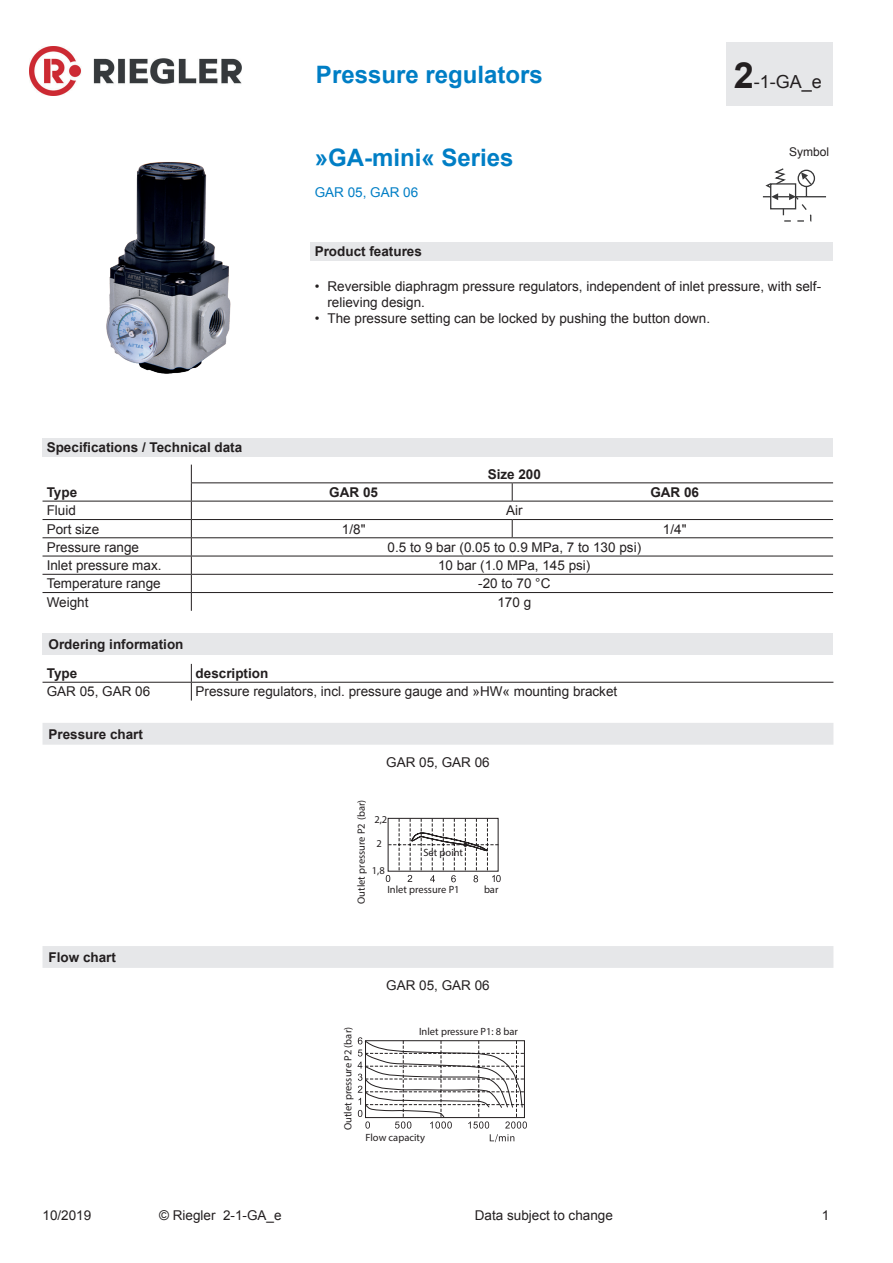
<style>
.page{position:relative;width:893px;height:1263px;background:#fff}
.page>*{position:absolute;margin:0;border:0;box-sizing:border-box;transform-origin:0 0}
.t1{font:700 24px "Arial";color:#007ec5}
.t2{font:18px "Arial";color:#231f20}
.t3{font:13.5px/16.2px "Arial";color:#231f20}
.t4{font:700 13.5px/28.7px "Arial";color:#231f20}
.t5{font:13.5px "Arial";color:#007ec5}
.t6{font:12px "Arial";color:#231f20}
.t7{font:10.5px "Myriad Pro";color:#231f20}
.s1{font-weight:700;font-size:36px}
</style>
<div class="page">
<div style="left:727px;top:43px;width:106px;height:63px;background:#e6e7e9"></div>
<img style="left:29px;top:47px;width:212px;height:48px">
<div style="left:310px;top:242px;width:523px;height:19px;background:#e6e7e9"></div>
<div style="left:43px;top:438px;width:790px;height:18px;background:#e6e7e9"></div>
<svg style="left:512px;top:483px;width:1px;height:18px"></svg>
<hr style="left:43px;top:501px;width:148px;height:1px;background:#231f20">
<hr style="left:191px;top:501px;width:321px;height:1px;background:#231f20">
<hr style="left:512px;top:501px;width:321px;height:1px;background:#231f20">
<hr style="left:43px;top:519px;width:148px;height:1px;background:#231f20">
<hr style="left:191px;top:519px;width:321px;height:1px;background:#231f20">
<hr style="left:512px;top:519px;width:321px;height:1px;background:#231f20">
<svg style="left:512px;top:520px;width:1px;height:17px"></svg>
<hr style="left:43px;top:537px;width:148px;height:1px;background:#231f20">
<hr style="left:191px;top:537px;width:321px;height:1px;background:#231f20">
<hr style="left:512px;top:537px;width:321px;height:1px;background:#231f20">
<hr style="left:43px;top:556px;width:148px;height:1px;background:#231f20">
<hr style="left:191px;top:556px;width:321px;height:1px;background:#231f20">
<hr style="left:512px;top:556px;width:321px;height:1px;background:#231f20">
<hr style="left:43px;top:574px;width:148px;height:1px;background:#231f20">
<hr style="left:191px;top:574px;width:321px;height:1px;background:#231f20">
<hr style="left:512px;top:574px;width:321px;height:1px;background:#231f20">
<hr style="left:43px;top:592px;width:148px;height:1px;background:#231f20">
<hr style="left:191px;top:592px;width:321px;height:1px;background:#231f20">
<svg style="left:191px;top:465px;width:1px;height:146px"></svg>
<hr style="left:512px;top:592px;width:321px;height:1px;background:#231f20">
<hr style="left:191px;top:482px;width:321px;height:1px;background:#231f20">
<hr style="left:512px;top:482px;width:321px;height:1px;background:#231f20">
<div style="left:43px;top:633px;width:790px;height:22px;background:#e6e7e9"></div>
<hr style="left:43px;top:682px;width:148px;height:1px;background:#231f20">
<hr style="left:191px;top:682px;width:642px;height:1px;background:#231f20">
<svg style="left:191px;top:664px;width:1px;height:36px"></svg>
<svg style="left:762px;top:168px;width:64px;height:54px"></svg>
<img style="left:106px;top:162px;width:125px;height:212px">
<div style="left:43px;top:723px;width:790px;height:22px;background:#e6e7e9"></div>
<div style="left:43px;top:946px;width:790px;height:22px;background:#e6e7e9"></div>
<svg style="left:386px;top:818px;width:115px;height:64px"></svg>
<svg style="left:490px;top:1134px;width:24px;height:8px"></svg>
<svg style="left:358px;top:1037px;width:169px;height:91px"></svg>
<h1 class="t1" style="left:316px;top:59px;width:228px">Pressure regulators</h1>
<h2 class="t2" style="left:734px;top:69px;width:90px"><span class="s1">2</span>-1-GA_e</h2>
<h1 class="t1" style="left:315px;top:142px;width:200px">»GA-mini« Series</h1>
<p class="t5" style="left:315px;top:184px;width:105px">GAR 05, GAR 06</p>
<p class="t6" style="left:789px;top:144px;width:42px">Symbol</p>
<p class="t4" style="left:47px;top:433px;width:197px">Specifications / Technical data</p>
<p class="t4" style="left:315px;top:238px;width:109px">Product features</p>
<p class="t3" style="left:327px;top:278px;width:495px;text-indent:-13px">• Reversible diaphragm pressure regulators, independent of inlet pressure, with self&shy;relieving design.</p>
<p class="t3" style="left:315px;top:311px;width:397px">• The pressure setting can be locked by pushing the button down.</p>
<p class="t4" style="left:488px;top:460px;width:55px">Size 200</p>
<p class="t4" style="left:47px;top:478px;width:32px">Type</p>
<p class="t4" style="left:329px;top:478px;width:50px">GAR 05</p>
<p class="t4" style="left:650px;top:478px;width:50px">GAR 06</p>
<p class="t3" style="left:47px;top:502px;width:31px">Fluid</p>
<p class="t3" style="left:506px;top:502px;width:18px">Air</p>
<p class="t3" style="left:47px;top:521px;width:54px">Port size</p>
<p class="t3" style="left:342px;top:521px;width:25px">1/8"</p>
<p class="t3" style="left:663px;top:521px;width:25px">1/4"</p>
<p class="t3" style="left:47px;top:539px;width:94px">Pressure range</p>
<p class="t3" style="left:387px;top:539px;width:255px">0.5 to 9 bar (0.05 to 0.9 MPa, 7 to 130 psi)</p>
<p class="t3" style="left:47px;top:557px;width:116px">Inlet pressure max.</p>
<p class="t3" style="left:438px;top:557px;width:154px">10 bar (1.0 MPa, 145 psi)</p>
<p class="t3" style="left:47px;top:576px;width:116px">Temperature range</p>
<p class="t3" style="left:478px;top:576px;width:74px">-20 to 70 °C</p>
<p class="t3" style="left:47px;top:594px;width:43px">Weight</p>
<p class="t3" style="left:497px;top:594px;width:35px">170 g</p>
<p class="t4" style="left:47px;top:631px;width:138px">Ordering information<br>Type</p>
<p class="t4" style="left:196px;top:659px;width:74px">description</p>
<p class="t3" style="left:47px;top:684px;width:105px">GAR 05, GAR 06</p>
<p class="t3" style="left:196px;top:684px;width:423px">Pressure regulators, incl. pressure gauge and »HW« mounting bracket</p>
<p class="t4" style="left:49px;top:720px;width:96px">Pressure chart</p>
<p class="t3" style="left:386px;top:754px;width:105px">GAR 05, GAR 06</p>
<p class="t4" style="left:49px;top:943px;width:69px">Flow chart</p>
<p class="t7" style="left:355px;top:904px;width:105px;rotate:-90deg">Outlet pressure P2 (bar)</p>
<p class="t7" style="left:374px;top:813px;width:14px">2,2</p>
<p class="t7" style="left:377px;top:837px;width:7px">2</p>
<p class="t7" style="left:423px;top:846px;width:41px">Set point</p>
<p class="t7" style="left:372px;top:863px;width:14px">1,8</p>
<p class="t7" style="left:387px;top:883px;width:74px">Inlet pressure P1</p>
<p class="t7" style="left:484px;top:883px;width:16px">bar</p>
<p class="t3" style="left:386px;top:978px;width:105px">GAR 05, GAR 06</p>
<p class="t7" style="left:341px;top:1130px;width:105px;rotate:-90deg">Outlet pressure P2 (bar)</p>
<p class="t7" style="left:419px;top:1025px;width:100px">Inlet pressure P1: 8 bar</p>
<p class="t7" style="left:365px;top:1131px;width:61px">Flow capacity</p>
<p class="t3" style="left:43px;top:1208px;width:50px">10/2019</p>
<p class="t3" style="left:159px;top:1208px;width:124px">© Riegler 2-1-GA_e</p>
<p class="t3" style="left:475px;top:1208px;width:140px">Data subject to change</p>
<p class="t3" style="left:822px;top:1208px;width:9px">1</p>
</div>
